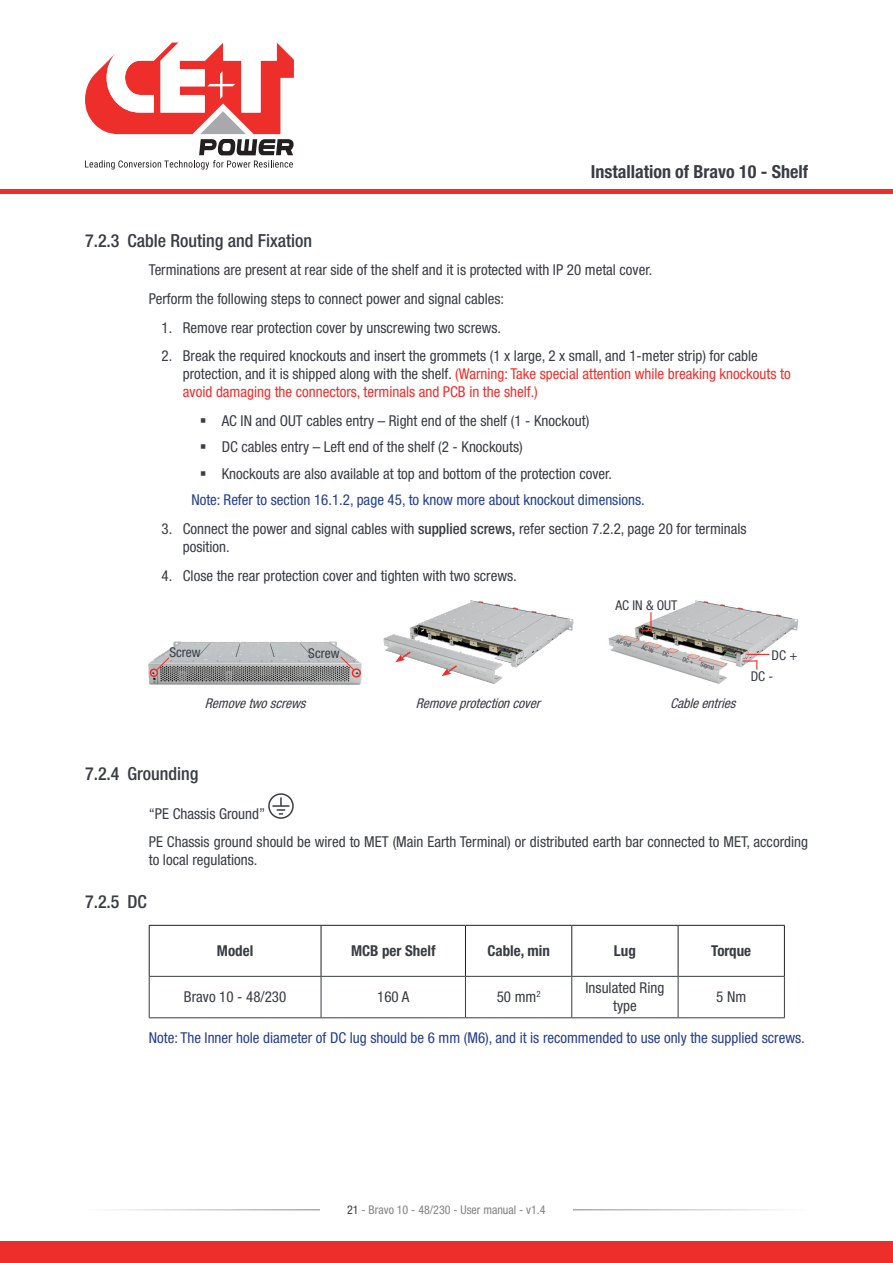
<style>
.page{position:relative;width:893px;height:1263px;background:#fff}
.page>*{position:absolute;margin:0;border:0;box-sizing:border-box;transform-origin:0 0}
.t1{font:500 condensed 18px "Helvetica Neue LT Std";color:#393c43}
.t2{font:700 condensed 18px "Helvetica Neue LT Std";color:#393c43}
.Body_Text{font:condensed 15px/18px "Helvetica Neue LT Std";color:#393c43}
.Note{font:condensed 15px "Helvetica Neue LT Std";color:#253f8e}
.Table_data_Center{font:condensed 15px/18px "Helvetica Neue LT Std";color:#393c43;text-align:center}
.Table_Header{font:700 condensed 15px "Helvetica Neue LT Std";color:#393c43}
.Figure_Caption{font:italic condensed 13.5px "Helvetica Neue LT Std";color:#393c43}
.t3{font:condensed 13.5px "Helvetica Neue LT Std";color:#393c43}
.t4{font:condensed 12px "Helvetica Neue LT Std";color:#808285}
.t5{font:condensed 6px "Helvetica Neue LT Std";color:#393c43}
.s1{color:#ee2e2b}
.s2{font-weight:500}
.s3{color:#393c43}
</style>
<div class="page">
<img style="left:149px;top:641px;width:212px;height:43px">
<div style="left:150px;top:668px;width:8px;height:9px;border:2px solid #ee2e2b;border-radius:50%"></div>
<div style="left:352px;top:668px;width:9px;height:9px;border:2px solid #ee2e2b;border-radius:50%"></div>
<svg style="left:155px;top:657px;width:15px;height:15px"></svg>
<svg style="left:340px;top:656px;width:15px;height:15px"></svg>
<img style="left:383px;top:600px;width:190px;height:84px">
<svg style="left:441px;top:664px;width:18px;height:12px"></svg>
<svg style="left:395px;top:650px;width:17px;height:12px"></svg>
<img style="left:608px;top:600px;width:190px;height:84px">
<svg style="left:641px;top:612px;width:10px;height:19px"></svg>
<svg style="left:743px;top:654px;width:26px;height:16px"></svg>
<svg style="left:272px;top:797px;width:17px;height:18px"></svg>
<div style="left:268px;top:793px;width:26px;height:26px;border:2px solid #393c43;border-radius:50%"></div>
<hr style="left:321px;top:926px;width:1px;height:50px;background:#231f20">
<hr style="left:465px;top:926px;width:1px;height:50px;background:#231f20">
<hr style="left:571px;top:926px;width:1px;height:50px;background:#231f20">
<hr style="left:678px;top:926px;width:1px;height:50px;background:#231f20">
<hr style="left:465px;top:977px;width:1px;height:40px;background:#393c43">
<hr style="left:571px;top:977px;width:1px;height:40px;background:#393c43">
<hr style="left:678px;top:977px;width:1px;height:40px;background:#393c43">
<hr style="left:149px;top:1017px;width:172px;height:1px;background:#393c43">
<hr style="left:321px;top:1017px;width:144px;height:1px;background:#393c43">
<hr style="left:465px;top:1017px;width:107px;height:1px;background:#393c43">
<hr style="left:572px;top:1017px;width:106px;height:1px;background:#393c43">
<hr style="left:678px;top:1017px;width:107px;height:1px;background:#393c43">
<hr style="left:784px;top:977px;width:1px;height:40px;background:#393c43">
<hr style="left:149px;top:977px;width:1px;height:40px;background:#393c43">
<hr style="left:321px;top:977px;width:1px;height:40px;background:#393c43">
<hr style="left:149px;top:925px;width:172px;height:1px;background:#231f20">
<hr style="left:149px;top:926px;width:1px;height:50px;background:#231f20">
<hr style="left:321px;top:925px;width:144px;height:1px;background:#231f20">
<hr style="left:465px;top:925px;width:107px;height:1px;background:#231f20">
<hr style="left:572px;top:925px;width:106px;height:1px;background:#231f20">
<hr style="left:678px;top:925px;width:107px;height:1px;background:#231f20">
<hr style="left:784px;top:926px;width:1px;height:50px;background:#231f20">
<hr style="left:149px;top:976px;width:172px;height:1px;background:#393c43">
<hr style="left:321px;top:976px;width:144px;height:1px;background:#393c43">
<hr style="left:465px;top:976px;width:107px;height:1px;background:#393c43">
<hr style="left:572px;top:976px;width:106px;height:1px;background:#393c43">
<hr style="left:678px;top:976px;width:107px;height:1px;background:#393c43">
<hr style="left:85px;top:1209px;width:723px;height:1px;background:#393c43">
<div style="left:320px;top:1199px;width:253px;height:21px;background:#fff"></div>
<div style="left:0;top:1242px;width:893px;height:21px;background:#ee2e2b"></div>
<svg style="left:85px;top:43px;width:209px;height:127px"></svg>
<hr style="left:0;top:189px;width:893px;height:4px;background:#ee2e2b">
<svg style="left:662px;top:651px;width:10px;height:6px"></svg>
<svg style="left:682px;top:657px;width:12px;height:7px"></svg>
<p class="t2" style="left:591px;top:161px;width:219px">Installation of Bravo 10 - Shelf</p>
<p class="t1" style="left:85px;top:230px;width:229px">7.2.3 Cable Routing and Fixation</p>
<p class="Body_Text" style="left:149px;top:261px;width:505px">Terminations are present at rear side of the shelf and it is protected with IP 20 metal cover.</p>
<p class="Body_Text" style="left:149px;top:290px;width:357px">Perform the following steps to connect power and signal cables:</p>
<p class="Body_Text" style="left:162px;top:318px;width:341px">1. Remove rear protection cover by unscrewing two screws.</p>
<p class="Body_Text" style="left:183px;top:347px;width:609px;text-indent:-21px">2. Break the required knockouts and insert the grommets (1 x large, 2 x small, and 1-meter strip) for cable protection, and it is shipped along with the shelf. <span class="s1">(Warning: Take special attention while breaking knockouts to avoid damaging the connectors, terminals and PCB in the shelf.)</span></p>
<p class="Body_Text" style="left:222px;top:411px;width:369px">AC IN and OUT cables entry – Right end of the shelf (1 - Knockout)</p>
<p class="Body_Text" style="left:222px;top:438px;width:303px">DC cables entry – Left end of the shelf (2 - Knockouts)</p>
<p class="Body_Text" style="left:222px;top:464px;width:392px">Knockouts are also available at top and bottom of the protection cover.</p>
<p class="Note" style="left:191px;top:491px;width:455px">Note: Refer to section 16.1.2, page 45, to know more about knockout dimensions.</p>
<p class="Body_Text" style="left:183px;top:520px;width:565px;text-indent:-21px">3. Connect the power and signal cables with <span class="s2">supplied screws,</span> refer section 7.2.2, page 20 for terminals position.</p>
<p class="Body_Text" style="left:162px;top:566px;width:357px">4. Close the rear protection cover and tighten with two screws.</p>
<p class="t3" style="left:169px;top:644px;width:33px">Screw</p>
<p class="t3" style="left:308px;top:645px;width:33px">Screw</p>
<p class="t3" style="left:616px;top:598px;width:64px">AC IN &amp; OUT</p>
<p class="t5" style="left:643px;top:644px;width:14px;rotate:17deg">AC IN</p>
<p class="t5" style="left:617px;top:637px;width:17px;rotate:16deg">AC Out</p>
<p class="t5" style="left:702px;top:661px;width:15px;rotate:16deg">Signal</p>
<p class="Figure_Caption" style="left:205px;top:695px;width:106px">Removetwoscrews</p>
<p class="Figure_Caption" style="left:416px;top:695px;width:130px">Removeprotectioncover</p>
<p class="Figure_Caption" style="left:670px;top:695px;width:71px">Cableentries</p>
<p class="t3" style="left:772px;top:647px;width:27px">DC +</p>
<p class="t3" style="left:751px;top:668px;width:24px">DC -</p>
<p class="t1" style="left:85px;top:762px;width:115px">7.2.4 Grounding</p>
<p class="Body_Text" style="left:149px;top:804px;width:118px">“PE Chassis Ground”</p>
<p class="Body_Text" style="left:149px;top:833px;width:661px">PE Chassis ground should be wired to MET (Main Earth Terminal) or distributed earth bar connected to MET, according to local regulations.</p>
<p class="t1" style="left:85px;top:891px;width:63px">7.2.5 DC</p>
<p class="Table_Header" style="left:217px;top:942px;width:38px">Model</p>
<p class="Table_Header" style="left:351px;top:942px;width:86px">MCB per Shelf</p>
<p class="Table_Header" style="left:487px;top:942px;width:64px">Cable, min</p>
<p class="Table_Header" style="left:614px;top:942px;width:23px">Lug</p>
<p class="Table_Header" style="left:711px;top:942px;width:41px">Torque</p>
<p class="Table_data_Center" style="left:184px;top:988px;width:104px">Bravo 10 - 48/230</p>
<p class="Table_data_Center" style="left:377px;top:988px;width:34px">160 A</p>
<p class="Table_data_Center" style="left:497px;top:988px;width:45px">50 mm<sup>2</sup></p>
<p class="Table_data_Center" style="left:586px;top:979px;width:80px">Insulated Ring type</p>
<p class="Table_data_Center" style="left:716px;top:988px;width:31px">5 Nm</p>
<p class="Note" style="left:149px;top:1029px;width:657px">Note: The Inner hole diameter of DC lug should be 6 mm (M6), and it is recommended to use only the supplied screws.</p>
<p class="t4" style="left:347px;top:1203px;width:200px"><span class="s3">21</span> - Bravo 10 - 48/230 - User manual - v1.4</p>
</div>
